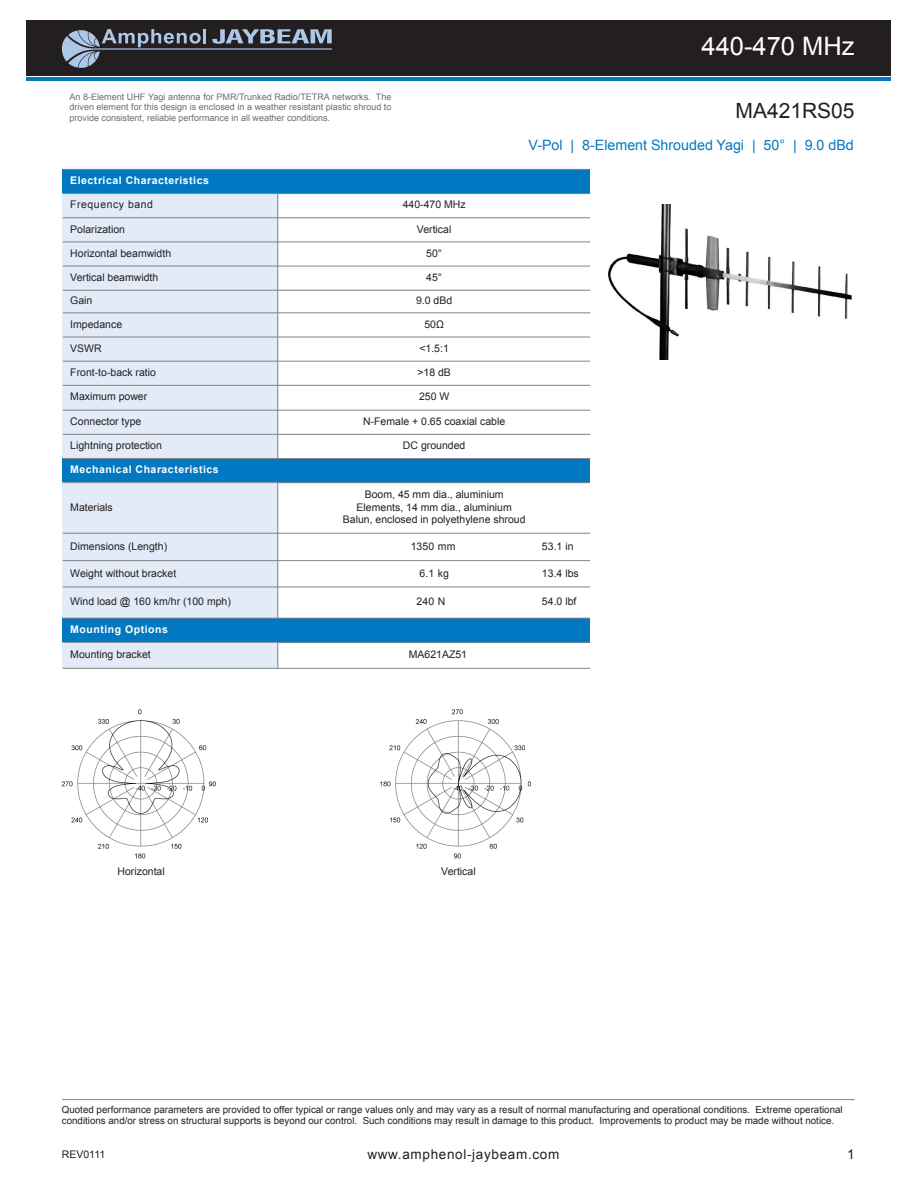
<style>
.page{position:relative;width:918px;height:1188px;background:#fff}
.page>*{position:absolute;margin:0;border:0;box-sizing:border-box;transform-origin:0 0}
.t1{font:25.5px "Arial";color:#fff}
.t2{font:21px "Arial";color:#231f20}
.t3{font:14.25px "Arial";color:#0079c2}
.t4{font:13.5px "Arial";letter-spacing:.05em;color:#231f20}
.t5{font:10.5px/12.6px "Arial";color:#231f20;text-align:center}
.t6{font:700 10.5px "Arial";letter-spacing:.05em;color:#fff}
.t7{font:10.5px "Arial";letter-spacing:.05em;color:#231f20}
.t8{font:9.75px/11.7px "Arial";color:#231f20}
.t9{font:9px/10.8px "Arial";color:#6c6d70;text-align:justify}
</style>
<div class="page">
<div style="left:27px;top:20px;width:864px;height:56px;background:#231f20"></div>
<svg style="left:62px;top:29px;width:270px;height:39px"></svg>
<div style="left:63px;top:169px;width:527px;height:25px;background:#0079c2"></div>
<div style="left:63px;top:194px;width:215px;height:24px;background:#e2ebf7"></div>
<div style="left:63px;top:218px;width:215px;height:24px;background:#e2ebf7"></div>
<div style="left:63px;top:242px;width:215px;height:24px;background:#e2ebf7"></div>
<div style="left:63px;top:266px;width:215px;height:24px;background:#e2ebf7"></div>
<div style="left:63px;top:290px;width:215px;height:23px;background:#e2ebf7"></div>
<div style="left:63px;top:313px;width:215px;height:24px;background:#e2ebf7"></div>
<div style="left:63px;top:337px;width:215px;height:24px;background:#e2ebf7"></div>
<div style="left:63px;top:361px;width:215px;height:24px;background:#e2ebf7"></div>
<div style="left:63px;top:385px;width:215px;height:25px;background:#e2ebf7"></div>
<div style="left:63px;top:410px;width:215px;height:24px;background:#e2ebf7"></div>
<div style="left:63px;top:434px;width:215px;height:25px;background:#e2ebf7"></div>
<div style="left:63px;top:459px;width:527px;height:24px;background:#0079c2"></div>
<div style="left:63px;top:483px;width:215px;height:50px;background:#e2ebf7"></div>
<div style="left:63px;top:533px;width:215px;height:28px;background:#e2ebf7"></div>
<div style="left:63px;top:561px;width:215px;height:26px;background:#e2ebf7"></div>
<div style="left:63px;top:587px;width:215px;height:31px;background:#e2ebf7"></div>
<div style="left:63px;top:618px;width:527px;height:24px;background:#0079c2"></div>
<div style="left:63px;top:642px;width:215px;height:27px;background:#e2ebf7"></div>
<hr style="left:277px;top:193px;width:1px;height:266px;background:#808285">
<hr style="left:277px;top:482px;width:1px;height:137px;background:#808285">
<svg style="left:277px;top:643px;width:1px;height:25px"></svg>
<hr style="left:63px;top:169px;width:527px;height:1px;background:#808285">
<hr style="left:63px;top:193px;width:527px;height:1px;background:#808285">
<hr style="left:63px;top:217px;width:527px;height:1px;background:#808285">
<hr style="left:63px;top:242px;width:527px;height:1px;background:#808285">
<hr style="left:63px;top:266px;width:527px;height:1px;background:#808285">
<hr style="left:63px;top:290px;width:527px;height:1px;background:#808285">
<hr style="left:63px;top:312px;width:527px;height:1px;background:#808285">
<hr style="left:63px;top:337px;width:527px;height:1px;background:#808285">
<hr style="left:63px;top:361px;width:527px;height:1px;background:#808285">
<hr style="left:63px;top:385px;width:527px;height:1px;background:#808285">
<hr style="left:63px;top:410px;width:527px;height:1px;background:#808285">
<hr style="left:63px;top:434px;width:527px;height:1px;background:#808285">
<hr style="left:63px;top:458px;width:527px;height:1px;background:#808285">
<hr style="left:63px;top:482px;width:527px;height:1px;background:#808285">
<hr style="left:63px;top:533px;width:527px;height:1px;background:#808285">
<hr style="left:63px;top:560px;width:527px;height:1px;background:#808285">
<hr style="left:63px;top:587px;width:527px;height:1px;background:#808285">
<hr style="left:63px;top:618px;width:527px;height:1px;background:#808285">
<hr style="left:63px;top:642px;width:527px;height:1px;background:#808285">
<hr style="left:63px;top:668px;width:527px;height:1px;background:#808285">
<img style="left:62px;top:709px;width:154px;height:150px">
<img style="left:380px;top:709px;width:152px;height:150px">
<img style="left:608px;top:205px;width:244px;height:154px">
<hr style="left:62px;top:1099px;width:793px;height:1px;background:#808285">
<hr style="left:27px;top:77px;width:864px;height:4px;background:#0079c2">
<p class="t9" style="left:70px;top:91px;width:323px">An 8-Element UHF Yagi antenna for PMR/Trunked Radio/TETRA networks. The driven element for this design is enclosed in a weather resistant plastic shroud to provide consistent, reliable performance in all weather conditions.</p>
<h1 class="t1" style="left:702px;top:32px;width:155px">440-470 MHz</h1>
<h2 class="t2" style="left:736px;top:99px;width:121px">MA421RS05</h2>
<h3 class="t3" style="left:529px;top:137px;width:327px">V-Pol | 8-Element Shrouded Yagi | 50° | 9.0 dBd</h3>
<p class="t6" style="left:70px;top:175px;width:140px">Electrical Characteristics</p>
<p class="t7" style="left:70px;top:199px;width:84px">Frequency band</p>
<p class="t5" style="left:403px;top:198px;width:65px">440-470 MHz</p>
<p class="t5" style="left:70px;top:223px;width:56px">Polarization</p>
<p class="t5" style="left:417px;top:223px;width:36px">Vertical</p>
<p class="t5" style="left:70px;top:247px;width:102px">Horizontal beamwidth</p>
<p class="t5" style="left:426px;top:247px;width:17px">50°</p>
<p class="t5" style="left:70px;top:271px;width:90px">Vertical beamwidth</p>
<p class="t5" style="left:426px;top:271px;width:17px">45°</p>
<p class="t5" style="left:70px;top:294px;width:24px">Gain</p>
<p class="t5" style="left:416px;top:294px;width:38px">9.0 dBd</p>
<p class="t5" style="left:70px;top:318px;width:53px">Impedance</p>
<p class="t5" style="left:424px;top:318px;width:21px">50Ω</p>
<p class="t5" style="left:70px;top:342px;width:33px">VSWR</p>
<p class="t5" style="left:419px;top:342px;width:31px">&lt;1.5:1</p>
<p class="t5" style="left:70px;top:366px;width:87px">Front-to-back ratio</p>
<p class="t5" style="left:417px;top:366px;width:35px">&gt;18 dB</p>
<p class="t5" style="left:70px;top:391px;width:79px">Maximum power</p>
<p class="t5" style="left:419px;top:391px;width:32px">250 W</p>
<p class="t5" style="left:70px;top:415px;width:73px">Connector type</p>
<p class="t5" style="left:363px;top:415px;width:144px">N-Female + 0.65 coaxial cable</p>
<p class="t5" style="left:70px;top:439px;width:93px">Lightning protection</p>
<p class="t5" style="left:403px;top:439px;width:64px">DC grounded</p>
<p class="t6" style="left:70px;top:464px;width:150px">Mechanical Characteristics</p>
<p class="t5" style="left:70px;top:501px;width:44px">Materials</p>
<p class="t5" style="left:343px;top:488px;width:184px">Boom, 45 mm dia., aluminium<br>Elements, 14 mm dia., aluminium<br>Balun, enclosed in polyethylene shroud</p>
<p class="t5" style="left:70px;top:540px;width:98px">Dimensions (Length)</p>
<p class="t5" style="left:411px;top:540px;width:46px">1350 mm</p>
<p class="t5" style="left:542px;top:540px;width:33px">53.1 in</p>
<p class="t5" style="left:70px;top:567px;width:108px">Weight without bracket</p>
<p class="t5" style="left:420px;top:567px;width:31px">6.1 kg</p>
<p class="t5" style="left:542px;top:567px;width:38px">13.4 lbs</p>
<p class="t5" style="left:70px;top:595px;width:162px">Wind load @ 160 km/hr (100 mph)</p>
<p class="t5" style="left:417px;top:595px;width:30px">240 N</p>
<p class="t5" style="left:542px;top:595px;width:36px">54.0 lbf</p>
<p class="t6" style="left:70px;top:623px;width:99px">Mounting Options</p>
<p class="t5" style="left:70px;top:648px;width:82px">Mounting bracket</p>
<p class="t5" style="left:409px;top:648px;width:60px">MA621AZ51</p>
<p class="t5" style="left:118px;top:865px;width:49px">Horizontal</p>
<p class="t5" style="left:441px;top:865px;width:36px">Vertical</p>
<p class="t8" style="left:62px;top:1103px;width:782px">Quoted performance parameters are provided to offer typical or range values only and may vary as a result of normal manufacturing and operational conditions. Extreme operational conditions and/or stress on structural supports is beyond our control. Such conditions may result in damage to this product. Improvements to product may be made without notice.</p>
<p class="t5" style="left:62px;top:1148px;width:45px">REV0111</p>
<p class="t4" style="left:367px;top:1146px;width:193px">www.amphenol-jaybeam.com</p>
<p class="t4" style="left:847px;top:1146px;width:9px">1</p>
</div>
